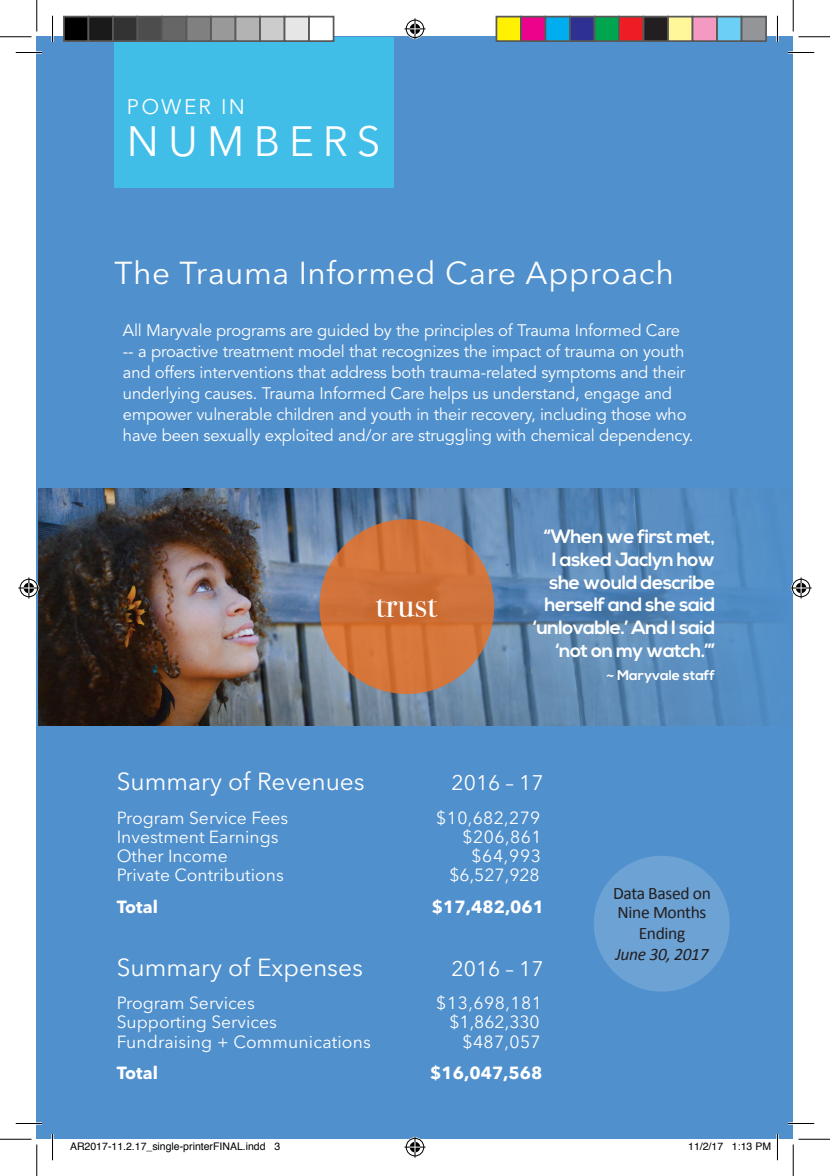
<style>
.page{position:relative;width:830px;height:1176px;background:#fff}
.page>*{position:absolute;margin:0;border:0;box-sizing:border-box;transform-origin:0 0}
.t1{font:42px "Avenir Next LT Pro";letter-spacing:.215em;color:#fff}
.t2{font:35px "Bodoni Svty Two OSITCTT";color:#fff}
.t3{font:31.5px "Avenir Next LT Pro";letter-spacing:.02em;color:#fff}
.t4{font:24.5px "Avenir Next LT Pro";color:#fff}
.t5{font:21px "Avenir Next LT Pro";color:#fff}
.t6{font:700 19.25px/22.8px "Nexa";letter-spacing:-.025em;color:#fff;text-align:right}
.t7{font:17.5px "Avenir Next LT Pro";color:#fff}
.t8{font:700 17.5px "Avenir Next LT Pro";color:#fff}
.t9{font:17.5px/19.2px "Calibri";letter-spacing:-.02em;color:#231f20}
.t10{font:italic 17.5px "Calibri";letter-spacing:-.02em;color:#231f20}
.t11{font:16.62px/21px "Avenir LT Std";letter-spacing:-.01em;color:#fff}
.t12{font:700 14px "Nexa";color:#fff}
.t13{font:10.5px "Helvetica";color:#000}
</style>
<div class="page">
<div style="left:37px;top:37px;width:756px;height:1102px;background:#5090cc"></div>
<img style="left:38px;top:488px;width:732px;height:237px">
<div style="left:114px;top:37px;width:280px;height:150px;background:#41bee8"></div>
<svg style="left:319px;top:519px;width:175px;height:175px;background:#d17239"></svg>
<div style="left:593px;top:856px;width:136px;height:136px;background:#6da2d4;border-radius:50%"></div>
<hr style="left:16px;top:51px;width:26px;height:3px;background:#fff">
<hr style="left:788px;top:51px;width:26px;height:3px;background:#fff">
<hr style="left:16px;top:1122px;width:26px;height:3px;background:#fff">
<hr style="left:788px;top:1122px;width:26px;height:3px;background:#fff">
<hr style="left:51px;top:16px;width:3px;height:26px;background:#fff">
<hr style="left:51px;top:1134px;width:3px;height:26px;background:#fff">
<hr style="left:776px;top:16px;width:2px;height:26px;background:#fff">
<hr style="left:776px;top:1134px;width:2px;height:26px;background:#fff">
<svg style="left:16px;top:52px;width:26px;height:1px"></svg>
<svg style="left:788px;top:52px;width:26px;height:1px"></svg>
<svg style="left:16px;top:1123px;width:26px;height:1px"></svg>
<svg style="left:788px;top:1123px;width:26px;height:1px"></svg>
<svg style="left:52px;top:16px;width:1px;height:26px"></svg>
<svg style="left:52px;top:1134px;width:1px;height:26px"></svg>
<svg style="left:777px;top:16px;width:1px;height:26px"></svg>
<svg style="left:777px;top:1134px;width:1px;height:26px"></svg>
<hr style="left:0;top:36px;width:32px;height:1px;background:#000">
<hr style="left:798px;top:36px;width:32px;height:1px;background:#000">
<hr style="left:0;top:1139px;width:32px;height:1px;background:#000">
<hr style="left:798px;top:1139px;width:32px;height:1px;background:#000">
<hr style="left:36px;top:0;width:1px;height:32px;background:#000">
<hr style="left:36px;top:1144px;width:1px;height:32px;background:#000">
<hr style="left:792px;top:0;width:1px;height:32px;background:#000">
<hr style="left:792px;top:1144px;width:1px;height:32px;background:#000">
<svg style="left:404px;top:18px;width:21px;height:21px"></svg>
<svg style="left:404px;top:1137px;width:21px;height:21px"></svg>
<svg style="left:18px;top:578px;width:21px;height:20px"></svg>
<svg style="left:790px;top:578px;width:21px;height:20px"></svg>
<div style="left:64px;top:17px;width:24px;height:24px;background:#000"></div>
<div style="left:63px;top:16px;width:26px;height:26px;border:2px solid #595959"></div>
<div style="left:88px;top:17px;width:25px;height:24px;background:#1a1a1a"></div>
<div style="left:88px;top:16px;width:26px;height:26px;border:2px solid #595959"></div>
<div style="left:113px;top:17px;width:24px;height:24px;background:#333"></div>
<div style="left:112px;top:16px;width:26px;height:26px;border:2px solid #595959"></div>
<div style="left:137px;top:17px;width:25px;height:24px;background:#4d4d4d"></div>
<div style="left:136px;top:16px;width:27px;height:26px;border:2px solid #595959"></div>
<div style="left:162px;top:17px;width:24px;height:24px;background:#666"></div>
<div style="left:161px;top:16px;width:26px;height:26px;border:2px solid #595959"></div>
<div style="left:186px;top:17px;width:25px;height:24px;background:#808080"></div>
<div style="left:186px;top:16px;width:26px;height:26px;border:2px solid #595959"></div>
<div style="left:211px;top:17px;width:24px;height:24px;background:#999"></div>
<div style="left:210px;top:16px;width:26px;height:26px;border:2px solid #595959"></div>
<div style="left:235px;top:17px;width:25px;height:24px;background:#b3b3b3"></div>
<div style="left:234px;top:16px;width:27px;height:26px;border:2px solid #595959"></div>
<div style="left:260px;top:17px;width:24px;height:24px;background:#ccc"></div>
<div style="left:259px;top:16px;width:26px;height:26px;border:2px solid #595959"></div>
<div style="left:284px;top:17px;width:25px;height:24px;background:#e6e6e6"></div>
<div style="left:284px;top:16px;width:26px;height:26px;border:2px solid #595959"></div>
<div style="left:309px;top:17px;width:24px;height:24px;background:#fff"></div>
<div style="left:308px;top:16px;width:26px;height:26px;border:2px solid #595959"></div>
<div style="left:496px;top:17px;width:25px;height:24px;background:#fff101"></div>
<div style="left:495px;top:16px;width:27px;height:26px;border:2px solid #595959"></div>
<div style="left:521px;top:17px;width:24px;height:24px;background:#ed028c"></div>
<div style="left:520px;top:16px;width:26px;height:26px;border:2px solid #595959"></div>
<div style="left:545px;top:17px;width:25px;height:24px;background:#00aeef"></div>
<div style="left:544px;top:16px;width:26px;height:26px;border:2px solid #595959"></div>
<div style="left:570px;top:17px;width:24px;height:24px;background:#2e3092"></div>
<div style="left:569px;top:16px;width:26px;height:26px;border:2px solid #595959"></div>
<div style="left:594px;top:17px;width:25px;height:24px;background:#00a54f"></div>
<div style="left:593px;top:16px;width:27px;height:26px;border:2px solid #595959"></div>
<div style="left:619px;top:17px;width:24px;height:24px;background:#ee1d23"></div>
<div style="left:618px;top:16px;width:26px;height:26px;border:2px solid #595959"></div>
<div style="left:643px;top:17px;width:25px;height:24px;background:#231f20"></div>
<div style="left:642px;top:16px;width:26px;height:26px;border:2px solid #595959"></div>
<div style="left:668px;top:17px;width:24px;height:24px;background:#fff79a"></div>
<div style="left:667px;top:16px;width:26px;height:26px;border:2px solid #595959"></div>
<div style="left:692px;top:17px;width:25px;height:24px;background:#f499c2"></div>
<div style="left:691px;top:16px;width:27px;height:26px;border:2px solid #595959"></div>
<div style="left:717px;top:17px;width:24px;height:24px;background:#6bcff6"></div>
<div style="left:716px;top:16px;width:26px;height:26px;border:2px solid #595959"></div>
<div style="left:741px;top:17px;width:25px;height:24px;background:#939598"></div>
<div style="left:740px;top:16px;width:26px;height:26px;border:2px solid #595959"></div>
<p class="t5" style="left:127px;top:94px;width:119px">POWER IN</p>
<h1 class="t1" style="left:127px;top:116px;width:255px">NUMBERS</h1>
<h3 class="t3" style="left:114px;top:254px;width:561px">The Trauma Informed Care Approach</h3>
<p class="t11" style="left:123px;top:320px;width:572px">All Maryvale programs are guided by the principles of Trauma Informed Care -- a proactive treatment model that recognizes the impact of trauma on youth and offers interventions that address both trauma-related symptoms and their underlying causes. Trauma Informed Care helps us understand, engage and empower vulnerable children and youth in their recovery, including those who have been sexually exploited and/or are struggling with chemical dependency.</p>
<h2 class="t2" style="left:375px;top:584px;width:63px">trust</h2>
<p class="t6" style="left:533px;top:526px;width:184px">“When we first met,<br>I asked Jaclyn how she would describe herself and she said ‘unlovable.’ And I said ‘not on my watch.’”</p>
<p class="t12" style="left:607px;top:667px;width:110px">~ Maryvale staff</p>
<h3 class="t4" style="left:117px;top:767px;width:249px">Summary of Revenues</h3>
<p class="t5" style="left:451px;top:770px;width:93px">2016 – 17</p>
<p class="t7" style="left:117px;top:807px;width:173px">Program Service Fees</p>
<p class="t7" style="left:436px;top:807px;width:105px">$10,682,279</p>
<p class="t7" style="left:117px;top:826px;width:163px">Investment Earnings</p>
<p class="t7" style="left:462px;top:826px;width:81px">$206,861</p>
<p class="t7" style="left:117px;top:845px;width:112px">Other Income</p>
<p class="t7" style="left:471px;top:845px;width:71px">$64,993</p>
<p class="t7" style="left:117px;top:865px;width:168px">Private Contributions</p>
<p class="t7" style="left:449px;top:865px;width:92px">$6,527,928</p>
<p class="t8" style="left:117px;top:896px;width:43px">Total</p>
<p class="t8" style="left:432px;top:896px;width:114px">$17,482,061</p>
<h3 class="t4" style="left:117px;top:953px;width:248px">Summary of Expenses</h3>
<p class="t5" style="left:451px;top:956px;width:93px">2016 – 17</p>
<p class="t7" style="left:117px;top:992px;width:139px">Program Services</p>
<p class="t7" style="left:436px;top:992px;width:107px">$13,698,181</p>
<p class="t7" style="left:117px;top:1012px;width:162px">Supporting Services</p>
<p class="t7" style="left:449px;top:1012px;width:92px">$1,862,330</p>
<p class="t7" style="left:117px;top:1031px;width:256px">Fundraising + Communications</p>
<p class="t7" style="left:462px;top:1031px;width:80px">$487,057</p>
<p class="t8" style="left:117px;top:1062px;width:43px">Total</p>
<p class="t8" style="left:430px;top:1062px;width:114px">$16,047,568</p>
<p class="t9" style="left:613px;top:884px;width:99px">Data Based on<br>Nine Months</p>
<p class="t9" style="left:638px;top:924px;width:48px">Ending</p>
<p class="t10" style="left:615px;top:943px;width:95px">June 30, 2017</p>
<p class="t13" style="left:70px;top:1138px;width:212px">AR2017-11.2.17_single-printerFINAL.indd 3</p>
<p class="t13" style="left:688px;top:1138px;width:84px">11/2/17 1:13 PM</p>
</div>
